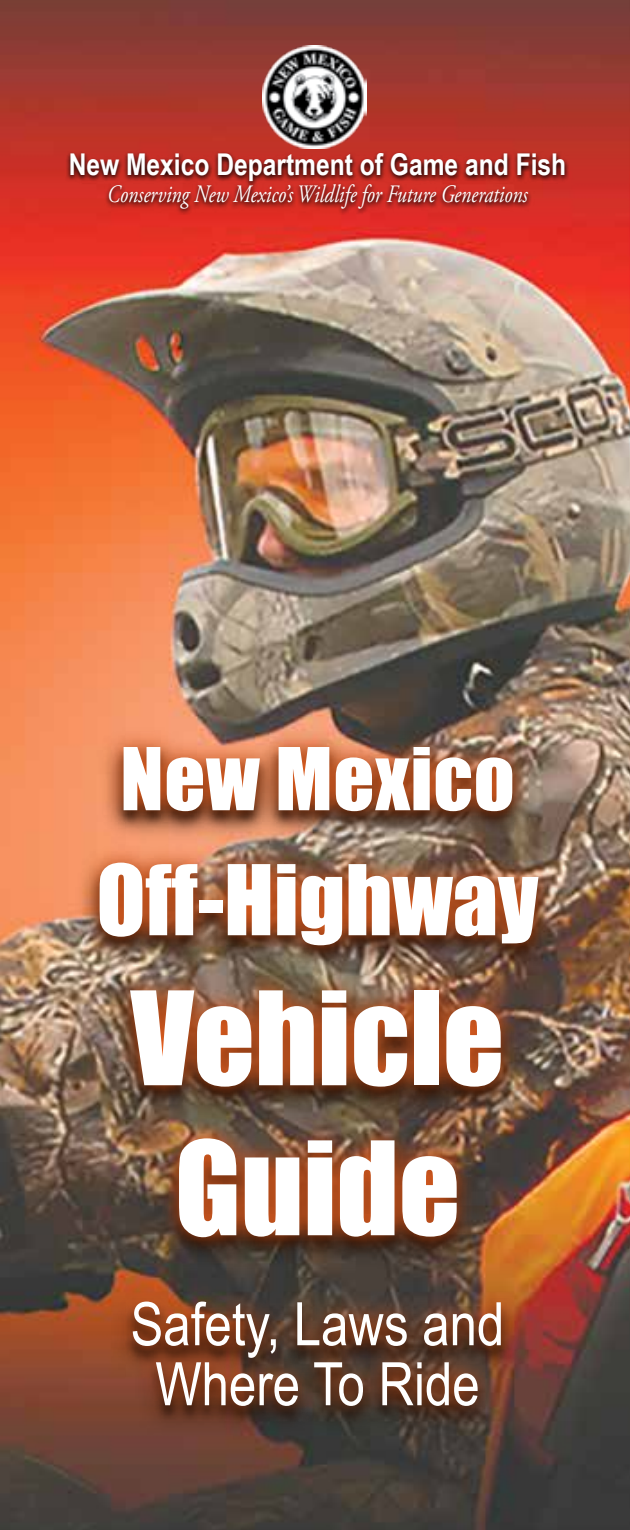
<style>
.page{position:relative;width:630px;height:1530px;background:#fff}
.page>*{position:absolute;margin:0;border:0;box-sizing:border-box;transform-origin:0 0}
.t1{font:120px/150px "Impact";color:#fff;text-align:center}
.t2{font:90px "Impact";color:#fff}
.t3{font:80px "Impact";letter-spacing:.01em;color:#fff}
.t4{font:60px/60px "Arial Narrow";color:#fff;text-align:center}
.t5{font:700 30px "Arial Narrow";color:#fff}
.t6{font:italic 25px "Adobe Garamond Pro";color:#fff;scale:.8 1}
</style>
<div class="page">
<img style="left:0;top:0;width:630px;height:1530px">
<svg style="left:74px;top:730px;width:488px;height:709px;background:#775343"></svg>
<img style="left:79px;top:727px;width:479px;height:699px">
<img style="left:263px;top:45px;width:103px;height:104px">
<svg style="left:65px;top:151px;width:504px;height:64px;background:#a9251e"></svg>
<p class="t5" style="left:69px;top:142px;width:499px">New Mexico Department of Game and Fish</p>
<p class="t6" style="left:107px;top:179px;width:527px">Conserving New Mexico’s Wildlife for Future Generations</p>
<h3 class="t3" style="left:120px;top:717px;width:396px">New Mexico</h3>
<h2 class="t2" style="left:96px;top:830px;width:443px">Off-Highway</h2>
<h1 class="t1" style="left:131px;top:960px;width:375px">Vehicle<br>Guide</h1>
<h3 class="t4" style="left:131px;top:1292px;width:375px">Safety, Laws and<br>Where To Ride</h3>
</div>
